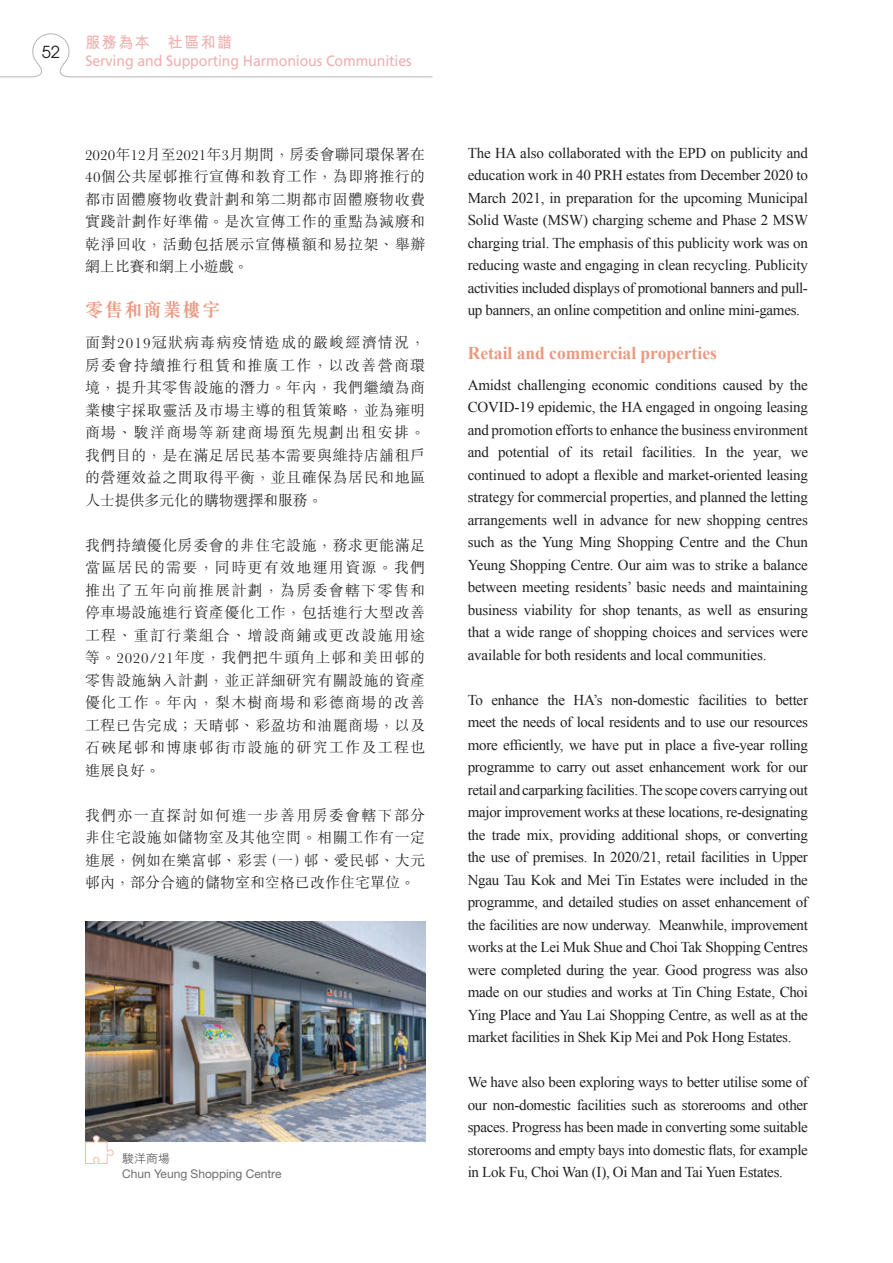
<style>
.page{position:relative;width:893px;height:1263px;background:#fff}
.page>*{position:absolute;margin:0;border:0;box-sizing:border-box;transform-origin:0 0}
.Chi_Sub_head{font:700 19.5px "M Sung HK";letter-spacing:.075em;color:#eb997f;scale:.93 1}
.Eng_Sub_head{font:700 18px "Times New Roman";color:#eb997f}
.t1{font:16.5px "Avant Garde";color:#231f20}
.t2{font:700 15.75px "M Hei HK";letter-spacing:.1em;color:#efb0b0;scale:.95 1}
.Eng_Body_tex{font:15px/22.5px "Times New Roman";letter-spacing:-.02em;color:#231f20;text-align:justify}
.Chi_Body_tex{font:300 15px/22.5px "M Sung HK";letter-spacing:.03em;color:#231f20;text-align:justify}
.t3{font:15px "Frutiger";letter-spacing:-.01em;color:#efb0b0;scale:.95 1}
.t4{font:12px "Helvetica Neue";color:#6c6d70}
.t5{font:500 12px "M Hei HK";color:#6c6d70}
</style>
<div class="page">
<img style="left:85px;top:922px;width:341px;height:219px">
<svg style="left:85px;top:1135px;width:29px;height:29px"></svg>
<svg style="left:0;top:33px;width:433px;height:45px"></svg>
<p class="t1" style="left:42px;top:42px;width:20px">52</p>
<p class="t2" style="left:85px;top:31px;width:156px">服務為本｀社區和諧</p>
<p class="t3" style="left:85px;top:52px;width:345px">Serving and Supporting Harmonious Communities</p>
<p class="Chi_Body_tex" style="left:85px;top:142px;width:342px">2020年12月至2021年3月期間，房委會聯同環保署在40個公共屋邨推行宣傳和教育工作，為即將推行的都市固體廢物收費計劃和第二期都市固體廢物收費實踐計劃作好準備。是次宣傳工作的重點為減廢和乾淨回收，活動包括展示宣傳橫額和易拉架、舉辦網上比賽和網上小遊戲。</p>
<p class="Chi_Sub_head" style="left:85px;top:300px;width:147px">零售和商業樓宇</p>
<p class="Chi_Body_tex" style="left:85px;top:331px;width:342px">面對2019冠狀病毒病疫情造成的嚴峻經濟情況，房委會持續推行租賃和推廣工作，以改善營商環境，提升其零售設施的潛力。年內，我們繼續為商業樓宇採取靈活及市場主導的租賃策略，並為雍明商場、駿洋商場等新建商場預先規劃出租安排。我們目的，是在滿足居民基本需要與維持店舖租戶的營運效益之間取得平衡，並且確保為居民和地區人士提供多元化的購物選擇和服務。</p>
<p class="Chi_Body_tex" style="left:85px;top:533px;width:342px">我們持續優化房委會的非住宅設施，務求更能滿足當區居民的需要，同時更有效地運用資源。我們推出了五年向前推展計劃，為房委會轄下零售和停車場設施進行資產優化工作，包括進行大型改善工程、重訂行業組合、增設商鋪或更改設施用途等。2020/21年度，我們把牛頭角上邨和美田邨的零售設施納入計劃，並正詳細研究有關設施的資產優化工作。年內，梨木樹商場和彩德商場的改善工程已告完成；天晴邨、彩盈坊和油麗商場，以及石硤尾邨和博康邨街市設施的研究工作及工程也進展良好。</p>
<p class="Chi_Body_tex" style="left:85px;top:803px;width:342px">我們亦一直探討如何進一步善用房委會轄下部分非住宅設施如儲物室及其他空間。相關工作有一定進展，例如在樂富邨、彩雲（一）邨、愛民邨、大元邨內，部分合適的儲物室和空格已改作住宅單位。</p>
<p class="t5" style="left:122px;top:1150px;width:49px">駿洋商場</p>
<p class="t4" style="left:122px;top:1166px;width:161px">Chun Yeung Shopping Centre</p>
<p class="Eng_Body_tex" style="left:468px;top:141px;width:342px">The HA also collaborated with the EPD on publicity and education work in 40 PRH estates from December 2020 to March 2021, in preparation for the upcoming Municipal Solid Waste (MSW) charging scheme and Phase 2 MSW charging trial. The emphasis of this publicity work was on reducing waste and engaging in clean recycling. Publicity activities included displays of promotional banners and pull&shy;up banners, an online competition and online mini-games.</p>
<p class="Eng_Sub_head" style="left:468px;top:340px;width:251px">Retail and commercial properties</p>
<p class="Eng_Body_tex" style="left:468px;top:373px;width:342px">Amidst challenging economic conditions caused by the COVID-19 epidemic, the HA engaged in ongoing leasing and promotion efforts to enhance the business environment and potential of its retail facilities. In the year, we continued to adopt a flexible and market-oriented leasing strategy for commercial properties, and planned the letting arrangements well in advance for new shopping centres such as the Yung Ming Shopping Centre and the Chun Yeung Shopping Centre. Our aim was to strike a balance between meeting residents’ basic needs and maintaining business viability for shop tenants, as well as ensuring that a wide range of shopping choices and services were available for both residents and local communities.</p>
<p class="Eng_Body_tex" style="left:468px;top:688px;width:342px">To enhance the HA’s non-domestic facilities to better meet the needs of local residents and to use our resources more efficiently, we have put in place a five-year rolling programme to carry out asset enhancement work for our retail and carparking facilities. The scope covers carrying out major improvement works at these locations, re-designating the trade mix, providing additional shops, or converting the use of premises. In 2020/21, retail facilities in Upper Ngau Tau Kok and Mei Tin Estates were included in the programme, and detailed studies on asset enhancement of the facilities are now underway. Meanwhile, improvement works at the Lei Muk Shue and Choi Tak Shopping Centres were completed during the year. Good progress was also made on our studies and works at Tin Ching Estate, Choi Ying Place and Yau Lai Shopping Centre, as well as at the market facilities in Shek Kip Mei and Pok Hong Estates.</p>
<p class="Eng_Body_tex" style="left:468px;top:1071px;width:342px">We have also been exploring ways to better utilise some of our non-domestic facilities such as storerooms and other spaces. Progress has been made in converting some suitable storerooms and empty bays into domestic flats, for example in Lok Fu, Choi Wan (I), Oi Man and Tai Yuen Estates.</p>
</div>
